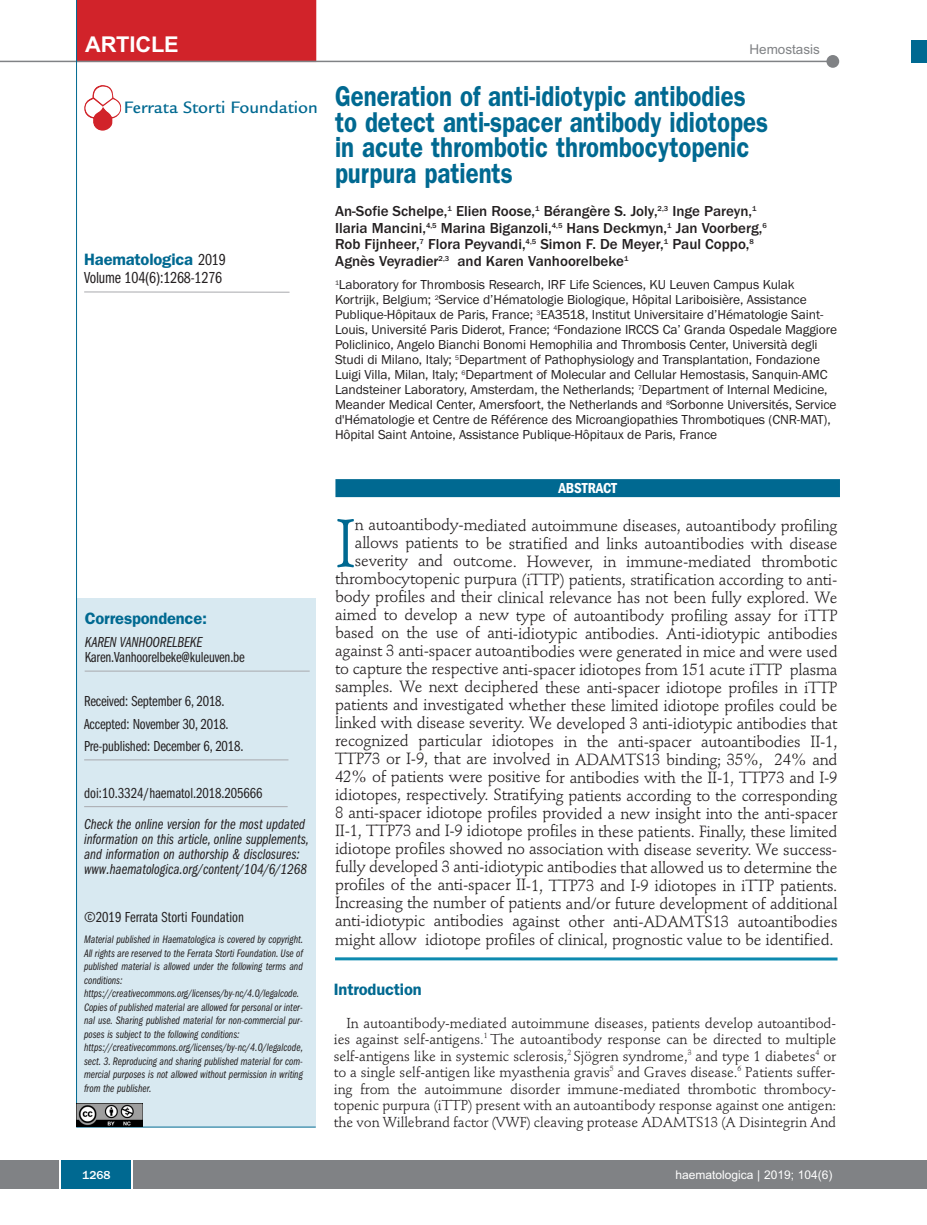
<style>
.page{position:relative;width:927px;height:1225px;background:#fff}
.page>*{position:absolute;margin:0;border:0;box-sizing:border-box;transform-origin:0 0}
.t1{font:66.45px "Stempel Schneidler";color:#006991}
.t2{font:600 28.8px/25.5px "Franklin Gothic";color:#006991;scale:.83 1}
.t3{font:700 21.75px "Arial";letter-spacing:-.01em;color:#fff}
.t4{font:500 18px "Legacy Sans";color:#006991}
.t5{font:600 16.5px "Franklin Gothic";letter-spacing:-.01em;color:#006991}
.t6{font:16.5px "Franklin Gothic Book Cmpr";letter-spacing:-.01em;color:#231f20}
.t7{font:16.05px/18px "Stempel Schneidler";letter-spacing:-.015em;color:#231f20;text-align:right}
.t8{font:500 15px/16.5px "Franklin Gothic";color:#231f20}
.t9{font:15px/15px "Franklin Gothic Book Cmpr Ital";color:#231f20}
.t10{font:15px/22.5px "Franklin Gothic Book Cmpr";letter-spacing:-.01em;color:#231f20}
.t11{font:600 condensed 15px "Franklin Gothic";letter-spacing:-.005em;color:#fff}
.t12{font:14.25px/16.5px "Stempel Schneidler";letter-spacing:-.005em;color:#231f20;text-align:justify}
.t13{font:13.5px/15px "Franklin Gothic";letter-spacing:-.01em;color:#231f20}
.t14{font:13.5px "Arial";color:#808285}
.t15{font:12px "Arial";color:#fff}
.t16{font:500 12px "Franklin Gothic";color:#fff}
.t17{font:11.25px/13.5px "Franklin Gothic Book Cmpr Ital";color:#231f20}
.s1{font-family:"Franklin Gothic Book Cmpr";font-weight:400;color:#231f20}
</style>
<div class="page">
<div style="left:911px;top:40px;width:16px;height:22px;background:#006991"></div>
<div style="left:910px;top:1160px;width:17px;height:28px;background:#808285"></div>
<div style="left:0;top:1160px;width:910px;height:28px;background:#808285"></div>
<div style="left:61px;top:1160px;width:71px;height:28px;background:#006991"></div>
<svg style="left:60px;top:1160px;width:1px;height:28px"></svg>
<svg style="left:132px;top:1160px;width:1px;height:28px"></svg>
<div style="left:77px;top:598px;width:239px;height:529px;background:#d8e9f1"></div>
<hr style="left:84px;top:759px;width:204px;height:1px;background:#a8a9ad">
<hr style="left:85px;top:671px;width:225px;height:1px;background:#a8a9ad">
<hr style="left:76px;top:1126px;width:240px;height:1px;background:#006991">
<hr style="left:84px;top:292px;width:206px;height:1px;background:#a8a9ad">
<div style="left:77px;top:0;width:239px;height:62px;background:#d1232a"></div>
<hr style="left:0;top:61px;width:830px;height:1px;background:#808285">
<div style="left:826px;top:55px;width:13px;height:13px;background:#808285;border-radius:50%"></div>
<hr style="left:84px;top:806px;width:204px;height:1px;background:#a8a9ad">
<hr style="left:76px;top:0;width:1px;height:1126px;background:#006991">
<img style="left:77px;top:1103px;width:65px;height:23px">
<img style="left:84px;top:85px;width:37px;height:46px">
<hr style="left:335px;top:957px;width:502px;height:3px;background:#0d8aaf">
<div style="left:335px;top:479px;width:505px;height:18px;background:#006991"></div>
<h3 class="t3" style="left:85px;top:32px;width:95px">ARTICLE</h3>
<p class="t14" style="left:749px;top:42px;width:72px">Hemostasis</p>
<p class="t4" style="left:124px;top:101px;width:196px">Ferrata Storti Foundation</p>
<p class="t5" style="left:84px;top:254px;width:143px">Haematologica <span class="s1">2019</span></p>
<p class="t6" style="left:84px;top:272px;width:140px">Volume 104(6):1268-1276</p>
<p class="t5" style="left:85px;top:612px;width:124px">Correspondence:</p>
<p class="t9" style="left:85px;top:636px;width:119px">KAREN VANHOORELBEKE</p>
<p class="t10" style="left:85px;top:647px;width:162px">Karen.Vanhoorelbeke@kuleuven.be</p>
<p class="t10" style="left:84px;top:691px;width:161px">Received: September 6, 2018.<br>Accepted: November 30, 2018.<br>Pre-published: December 6, 2018.</p>
<p class="t10" style="left:84px;top:783px;width:180px">doi:10.3324/haematol.2018.205666</p>
<p class="t9" style="left:84px;top:817px;width:226px">Check the online version for the most updated information on this article, online supplements, and information on authorship &amp; disclosures: www.haematologica.org/content/104/6/1268</p>
<p class="t10" style="left:84px;top:907px;width:161px">©2019 Ferrata Storti Foundation</p>
<p class="t17" style="left:84px;top:933px;width:221px">Material published in Haematologica is covered by copyright.<br>All rights are reserved to the Ferrata Storti Foundation. Use of published material is allowed under the following terms and conditions: https://creativecommons.org/licenses/by-nc/4.0/legalcode.<br>Copies of published material are allowed for personal or inter&shy;nal use. Sharing published material for non-commercial pur&shy;poses is subject to the following conditions: https://creativecommons.org/licenses/by-nc/4.0/legalcode, sect. 3. Reproducing and sharing published material for com&shy;mercial purposes is not allowed without permission in writing from the publisher.</p>
<h2 class="t2" style="left:335px;top:86px;width:523px">Generation of anti-idiotypic antibodies to detect anti-spacer antibody idiotopes in acute thrombotic thrombocytopenic purpura patients</h2>
<p class="t8" style="left:335px;top:203px;width:433px">An-Sofie Schelpe,<sup>1</sup> Elien Roose,<sup>1</sup> Bérangère S. Joly,<sup>2,3</sup> Inge Pareyn,<sup>1<br></sup>Ilaria Mancini,<sup>4,5</sup> Marina Biganzoli,<sup>4,5</sup> Hans Deckmyn,<sup>1</sup> Jan Voorberg,<sup>6<br></sup>Rob Fijnheer,<sup>7</sup> Flora Peyvandi,<sup>4,5</sup> Simon F. De Meyer,<sup>1</sup> Paul Coppo,<sup>8<br></sup>Agnès Veyradier<sup>2,3</sup> and Karen Vanhoorelbeke<sup>1</sup></p>
<p class="t13" style="left:335px;top:277px;width:504px"><sup>1</sup>Laboratory for Thrombosis Research, IRF Life Sciences, KU Leuven Campus Kulak Kortrijk, Belgium; <sup>2</sup>Service d’Hématologie Biologique, Hôpital Lariboisière, Assistance Publique-Hôpitaux de Paris, France; <sup>3</sup>EA3518, Institut Universitaire d’Hématologie Saint-Louis, Université Paris Diderot, France; <sup>4</sup>Fondazione IRCCS Ca’ Granda Ospedale Maggiore Policlinico, Angelo Bianchi Bonomi Hemophilia and Thrombosis Center, Università degli Studi di Milano, Italy; <sup>5</sup>Department of Pathophysiology and Transplantation, Fondazione Luigi Villa, Milan, Italy; <sup>6</sup>Department of Molecular and Cellular Hemostasis, Sanquin-AMC Landsteiner Laboratory, Amsterdam, the Netherlands; <sup>7</sup>Department of Internal Medicine, Meander Medical Center, Amersfoort, the Netherlands and <sup>8</sup>Sorbonne Universités, Service d'Hématologie et Centre de Référence des Microangiopathies Thrombotiques (CNR-MAT), Hôpital Saint Antoine, Assistance Publique-Hôpitaux de Paris, France</p>
<p class="t11" style="left:558px;top:483px;width:60px">ABSTRACT</p>
<p class="t7" style="left:335px;top:517px;width:504px">n autoantibody-mediated autoimmune diseases, autoantibody profiling allows patients to be stratified and links autoantibodies with disease severity and outcome. However, in immune-mediated thrombotic thrombocytopenic purpura (iTTP) patients, stratification according to anti&shy;body profiles and their clinical relevance has not been fully explored. We aimed to develop a new type of autoantibody profiling assay for iTTP based on the use of anti-idiotypic antibodies. Anti-idiotypic antibodies against 3 anti-spacer autoantibodies were generated in mice and were used to capture the respective anti-spacer idiotopes from 151 acute iTTP plasma samples. We next deciphered these anti-spacer idiotope profiles in iTTP patients and investigated whether these limited idiotope profiles could be linked with disease severity. We developed 3 anti-idiotypic antibodies that recognized particular idiotopes in the anti-spacer autoantibodies II-1, TTP73 or I-9, that are involved in ADAMTS13 binding; 35%, 24% and 42% of patients were positive for antibodies with the II-1, TTP73 and I-9 idiotopes, respectively. Stratifying patients according to the corresponding 8 anti-spacer idiotope profiles provided a new insight into the anti-spacer II-1, TTP73 and I-9 idiotope profiles in these patients. Finally, these limited idiotope profiles showed no association with disease severity. We success&shy;fully developed 3 anti-idiotypic antibodies that allowed us to determine the profiles of the anti-spacer II-1, TTP73 and I-9 idiotopes in iTTP patients.<br>Increasing the number of patients and/or future development of additional anti-idiotypic antibodies against other anti-ADAMTS13 autoantibodies might allow idiotope profiles of clinical, prognostic value to be identified.</p>
<h1 class="t1" style="left:335px;top:516px;width:22px">I</h1>
<p class="t5" style="left:334px;top:983px;width:89px">Introduction</p>
<p class="t12" style="left:334px;top:1015px;width:504px;text-indent:13px">In autoantibody-mediated autoimmune diseases, patients develop autoantibod&shy;ies against self-antigens.<sup>1</sup> The autoantibody response can be directed to multiple self-antigens like in systemic sclerosis,<sup>2</sup> Sjögren syndrome,<sup>3</sup> and type 1 diabetes<sup>4</sup> or to a single self-antigen like myasthenia gravis<sup>5</sup> and Graves disease.<sup>6</sup> Patients suffer&shy;ing from the autoimmune disorder immune-mediated thrombotic thrombocy&shy;topenic purpura (iTTP) present with an autoantibody response against one antigen: the von Willebrand factor (VWF) cleaving protease ADAMTS13 (A Disintegrin And</p>
<p class="t16" style="left:82px;top:1167px;width:30px">1268</p>
<p class="t15" style="left:676px;top:1167px;width:158px">haematologica | 2019; 104(6)</p>
</div>
